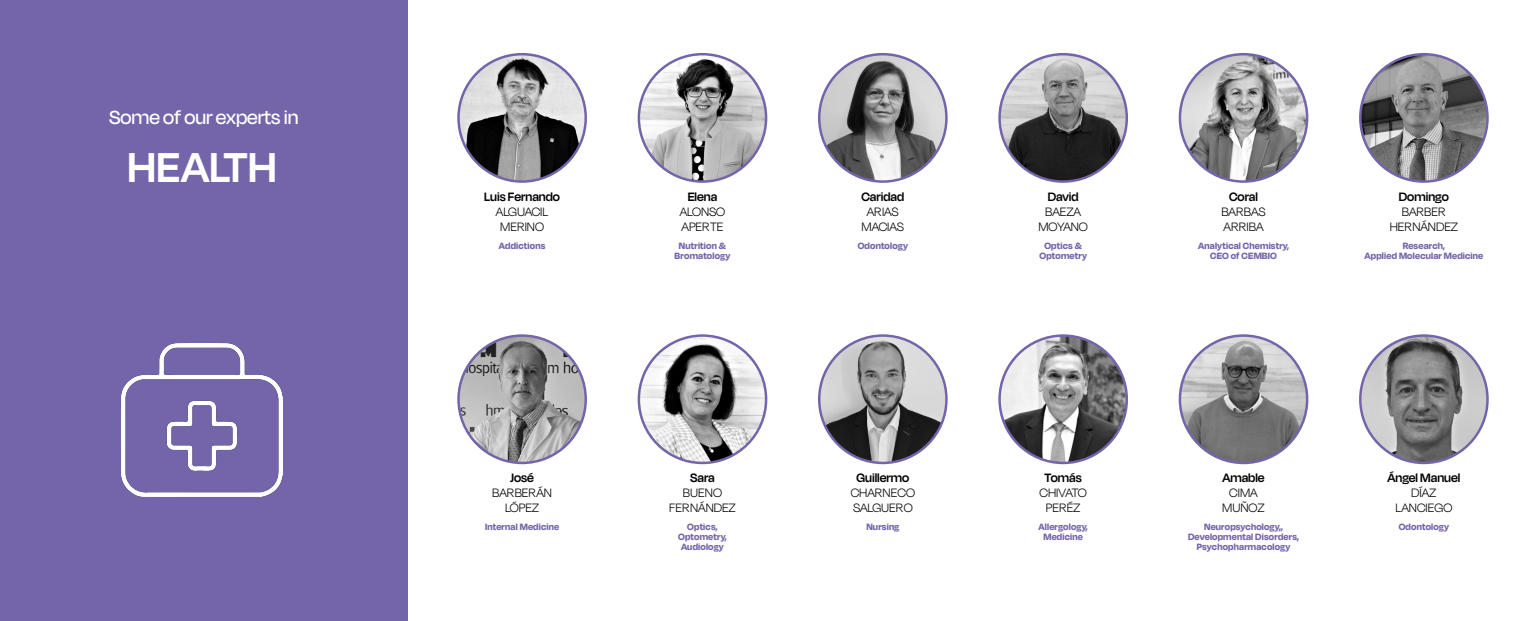
<style>
.page{position:relative;width:1538px;height:621px;background:#fff}
.page>*{position:absolute;margin:0;border:0;box-sizing:border-box;transform-origin:0 0}
.t1{font:600 48.12px "Degular Display";letter-spacing:.01em;color:#fff}
.t2{font:500 21.88px "Degular Display";color:#fff}
.t3{font:300 14px/14.9px "Degular Display";color:#000;text-align:center}
.t4{font:600 14px "Degular Display";color:#000}
.t5{font:700 10.5px/10px "Degular Display";letter-spacing:.02em;color:#7464a9;text-align:center}
</style>
<div class="page">
<div style="left:0;top:0;width:408px;height:620px;background:#7464a9"></div>
<img style="left:122px;top:343px;width:160px;height:153px">
<img style="left:1360px;top:54px;width:127px;height:127px;border-radius:64px">
<img style="left:1180px;top:335px;width:127px;height:127px;border-radius:64px">
<img style="left:1180px;top:54px;width:127px;height:127px;border-radius:64px">
<img style="left:999px;top:335px;width:128px;height:127px;border-radius:64px">
<img style="left:999px;top:54px;width:128px;height:127px;border-radius:64px">
<img style="left:819px;top:335px;width:127px;height:127px;border-radius:64px">
<img style="left:819px;top:54px;width:127px;height:127px;border-radius:64px">
<img style="left:639px;top:335px;width:127px;height:127px;border-radius:64px">
<img style="left:639px;top:54px;width:127px;height:127px;border-radius:64px">
<img style="left:458px;top:335px;width:128px;height:127px;border-radius:64px">
<img style="left:458px;top:54px;width:128px;height:127px;border-radius:64px">
<img style="left:1361px;top:337px;width:126px;height:125px">
<h2 class="t2" style="left:109px;top:105px;width:191px">Some of our experts in</h2>
<h1 class="t1" style="left:128px;top:139px;width:151px">HEALTH</h1>
<h3 class="t4" style="left:484px;top:188px;width:77px">Luis Fernando</h3>
<h3 class="t3" style="left:496px;top:203px;width:54px">ALGUACIL<br>MERINO</h3>
<p class="t5" style="left:499px;top:240px;width:48px">Addictions</p>
<h3 class="t4" style="left:510px;top:469px;width:25px">José</h3>
<h3 class="t3" style="left:492px;top:484px;width:61px">BARBERÁN<br>LÓPEZ</h3>
<p class="t5" style="left:485px;top:521px;width:76px">Internal Medicine</p>
<h3 class="t4" style="left:688px;top:188px;width:31px">Elena</h3>
<h3 class="t3" style="left:680px;top:203px;width:47px;text-align:left">ALONSO<br>APERTE</h3>
<p class="t5" style="left:675px;top:240px;width:57px">Nutrition &amp;<br>Bromatology</p>
<h3 class="t4" style="left:690px;top:469px;width:26px">Sara</h3>
<h3 class="t3" style="left:669px;top:484px;width:68px">BUENO<br>FERNÁNDEZ</h3>
<p class="t5" style="left:678px;top:521px;width:50px">Optics,<br>Optometry,<br>Audiology</p>
<h3 class="t4" style="left:861px;top:188px;width:44px">Caridad</h3>
<h3 class="t3" style="left:861px;top:203px;width:44px">ARIAS<br>MACIAS</h3>
<p class="t5" style="left:858px;top:240px;width:52px">Odontology</p>
<h3 class="t4" style="left:856px;top:469px;width:54px">Guillermo</h3>
<h3 class="t3" style="left:851px;top:484px;width:66px;text-align:left">CHARNECO<br>SALGUERO</h3>
<p class="t5" style="left:866px;top:521px;width:34px">Nursing</p>
<h3 class="t4" style="left:1048px;top:188px;width:32px">David</h3>
<h3 class="t3" style="left:1038px;top:203px;width:51px">BAEZA<br>MOYANO</h3>
<p class="t5" style="left:1039px;top:240px;width:49px">Optics &amp;<br>Optometry</p>
<h3 class="t4" style="left:1044px;top:469px;width:39px">Tomás</h3>
<h3 class="t3" style="left:1039px;top:484px;width:49px">CHIVATO<br>PERÉZ</h3>
<p class="t5" style="left:1038px;top:521px;width:51px">Allergology,<br>Medicine</p>
<h3 class="t4" style="left:1229px;top:188px;width:30px">Coral</h3>
<h3 class="t3" style="left:1221px;top:203px;width:46px;text-align:left">BARBAS<br>ARRIBA</h3>
<p class="t5" style="left:1198px;top:240px;width:92px">Analytical Chemistry,<br>CEO of CEMBIO</p>
<h3 class="t4" style="left:1399px;top:188px;width:51px">Domingo</h3>
<h3 class="t3" style="left:1390px;top:203px;width:70px">BARBER<br>HERNÁNDEZ</h3>
<p class="t5" style="left:1364px;top:240px;width:120px">Research,<br>Applied Molecular Medicine</p>
<h3 class="t4" style="left:1222px;top:469px;width:44px">Amable</h3>
<h3 class="t3" style="left:1222px;top:484px;width:44px">CIMA<br>MUÑOZ</h3>
<p class="t5" style="left:1188px;top:521px;width:113px">Neuropsychology,,<br>Developmental Disorders,<br>Psychopharmacology</p>
<h3 class="t4" style="left:1387px;top:469px;width:74px">Ángel Manuel</h3>
<h3 class="t3" style="left:1395px;top:484px;width:58px">DÍAZ<br>LANCIEGO</h3>
<p class="t5" style="left:1399px;top:521px;width:52px">Odontology</p>
</div>
